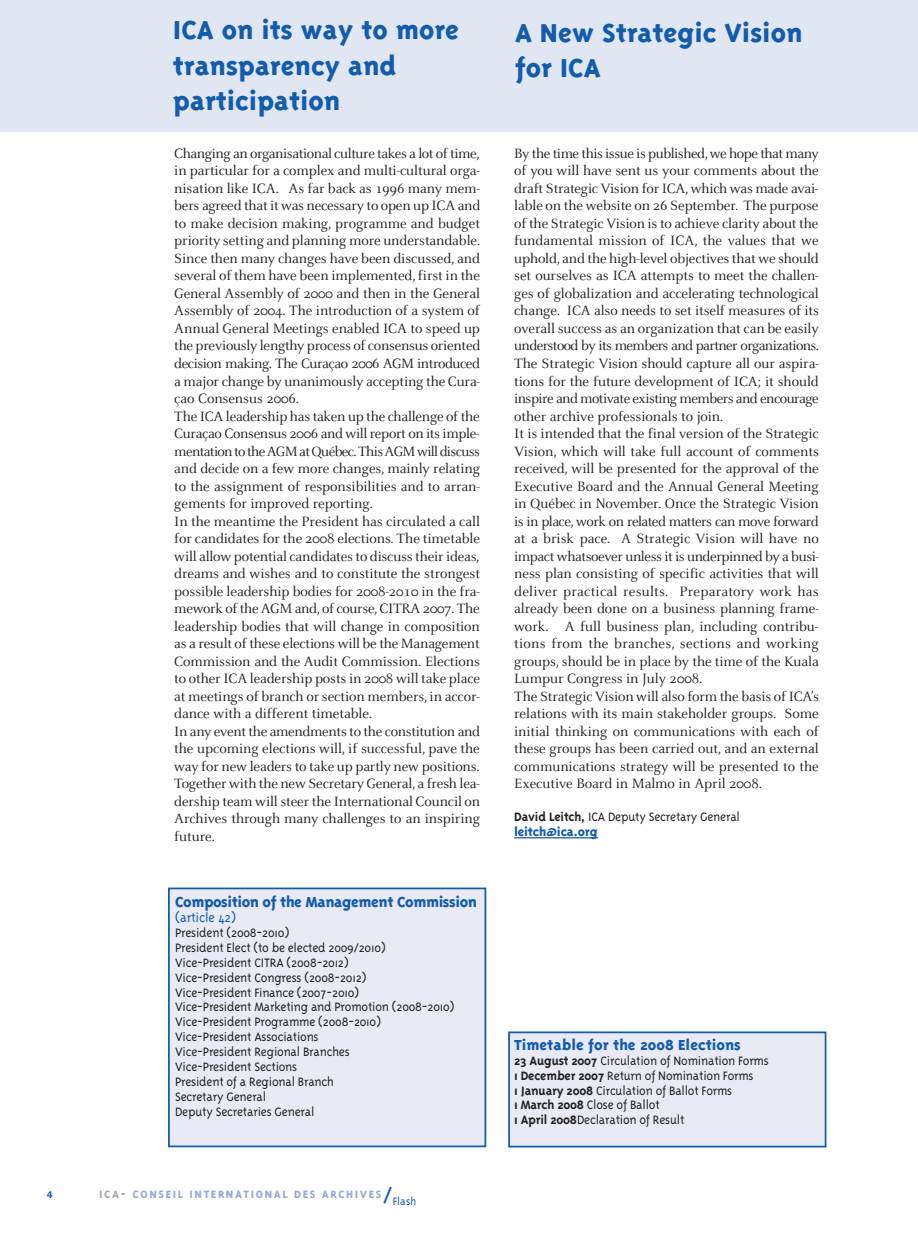
<style>
.page{position:relative;width:918px;height:1241px;background:#fff}
.page>*{position:absolute;margin:0;border:0;box-sizing:border-box;transform-origin:0 0}
.t1{font:800 29.75px/35px "Triplex";color:#135cab}
.t2{font:800 16.62px "Triplex";letter-spacing:-.025em;color:#135cab}
.t3{font:800 16.62px "Triplex";color:#135cab}
.t4{font:14.88px/17.5px "Celeste";letter-spacing:-.005em;color:#231f20}
.t5{font:300 14.88px "Triplex";letter-spacing:-.015em;color:#135cab}
.t6{font:300 14px/14.9px "Triplex";letter-spacing:-.015em;color:#231f20}
.t7{font:800 12.25px "Triplex";letter-spacing:.13em;color:#9baad6}
.t8{font:600 9.62px "Franklin Gothic";color:#135cab}
.s1{font-weight:700}
.s2{font-weight:800;color:#135cab}
.s3{color:#a8a9ad}
.s4{font-weight:300;font-size:26.25px;color:#135cab}
.s5{font-weight:300;color:#135cab}
</style>
<div class="page">
<div style="left:0;top:0;width:918px;height:131px;background:#e1e6f3"></div>
<div style="left:169px;top:888px;width:316px;height:258px;background:#e8ebf6"></div>
<div style="left:168px;top:887px;width:318px;height:260px;border:2px solid #135cab"></div>
<div style="left:509px;top:1032px;width:316px;height:114px;background:#e8ebf6"></div>
<div style="left:508px;top:1031px;width:318px;height:116px;border:2px solid #135cab"></div>
<hr style="left:514px;top:837px;width:84px;height:1px;background:#135cab">
<p class="t8" style="left:47px;top:1188px;width:7px">4</p>
<h1 class="t1" style="left:173px;top:12px;width:288px">ICA on its way to more transparency and participation</h1>
<h1 class="t1" style="left:515px;top:14px;width:289px">A New Strategic Vision for ICA</h1>
<p class="t4" style="left:174px;top:144px;width:307px">Changing an organisational culture takes a lot of time, in particular for a complex and multi-cultural orga&shy;nisation like ICA. As far back as 1996 many mem&shy;bers agreed that it was necessary to open up ICA and to make decision making, programme and budget priority setting and planning more understandable.<br>Since then many changes have been discussed, and several of them have been implemented, first in the General Assembly of 2000 and then in the General Assembly of 2004. The introduction of a system of Annual General Meetings enabled ICA to speed up the previously lengthy process of consensus oriented decision making. The Curaçao 2006 AGM introduced a major change by unanimously accepting the Cura&shy;çao Consensus 2006.<br>The ICA leadership has taken up the challenge of the Curaçao Consensus 2006 and will report on its imple&shy;mentation to the AGM at Québec. This AGM will discuss and decide on a few more changes, mainly relating to the assignment of responsibilities and to arran&shy;gements for improved reporting.<br>In the meantime the President has circulated a call for candidates for the 2008 elections. The timetable will allow potential candidates to discuss their ideas, dreams and wishes and to constitute the strongest possible leadership bodies for 2008-2010 in the fra&shy;mework of the AGM and, of course, CITRA 2007. The leadership bodies that will change in composition as a result of these elections will be the Management Commission and the Audit Commission. Elections to other ICA leadership posts in 2008 will take place at meetings of branch or section members, in accor&shy;dance with a different timetable.<br>In any event the amendments to the constitution and the upcoming elections will, if successful, pave the way for new leaders to take up partly new positions.<br>Together with the new Secretary General, a fresh lea&shy;dership team will steer the International Council on Archives through many challenges to an inspiring future.</p>
<p class="t4" style="left:514px;top:144px;width:306px">By the time this issue is published,we hope that many of you will have sent us your comments about the draft Strategic Vision for ICA, which was made avai&shy;lable on the website on 26 September. The purpose of the Strategic Vision is to achieve clarity about the fundamental mission of ICA, the values that we uphold, and the high-level objectives that we should set ourselves as ICA attempts to meet the challen&shy;ges of globalization and accelerating technological change. ICA also needs to set itself measures of its overall success as an organization that can be easily understood by its members and partner organizations.<br>The Strategic Vision should capture all our aspira&shy;tions for the future development of ICA; it should inspire and motivate existing members and encourage other archive professionals to join.<br>It is intended that the final version of the Strategic Vision, which will take full account of comments received, will be presented for the approval of the Executive Board and the Annual General Meeting in Québec in November. Once the Strategic Vision is in place, work on related matters can move forward at a brisk pace. A Strategic Vision will have no impact whatsoever unless it is underpinned by a busi&shy;ness plan consisting of specific activities that will deliver practical results. Preparatory work has already been done on a business planning frame&shy;work. A full business plan, including contribu&shy;tions from the branches, sections and working groups, should be in place by the time of the Kuala Lumpur Congress in July 2008.<br>The Strategic Vision will also form the basis of ICA’s relations with its main stakeholder groups. Some initial thinking on communications with each of these groups has been carried out, and an external communications strategy will be presented to the Executive Board in Malmo in April 2008.</p>
<p class="t6" style="left:514px;top:808px;width:227px"><span class="s1">David Leitch,</span> ICA Deputy Secretary General <span class="s2">leitch@ica.org</span></p>
<p class="t2" style="left:175px;top:891px;width:303px">Composition of the Management Commission</p>
<p class="t5" style="left:175px;top:908px;width:62px">(article 42)</p>
<p class="t6" style="left:175px;top:924px;width:281px">President (2008-2010)<br>President Elect (to be elected 2009/2010)<br>Vice-President CITRA (2008-2012)<br>Vice-President Congress (2008-2012)<br>Vice-President Finance (2007-2010)<br>Vice-President Marketing and Promotion (2008-2010)<br>Vice-President Programme (2008-2010)<br>Vice-President Associations<br>Vice-President Regional Branches<br>Vice-President Sections<br>President of a Regional Branch<br>Secretary General<br>Deputy Secretaries General</p>
<p class="t7" style="left:99px;top:1186px;width:319px"><span class="s3">ICA-</span> CONSEIL INTERNATIONAL DES ARCHIVES<span class="s4">/</span><span class="s5">Flash</span></p>
<p class="t3" style="left:514px;top:1034px;width:228px">Timetable for the 2008 Elections</p>
<p class="t6" style="left:514px;top:1052px;width:256px"><span class="s1">23 August 2007</span> Circulation of Nomination Forms <span class="s1">1 December 2007</span> Return of Nomination Forms<br><span class="s1">1 January 2008</span> Circulation of Ballot Forms<br><span class="s1">1 March 2008</span> Close of Ballot<br><span class="s1">1 April 2008</span>Declaration of Result</p>
</div>
